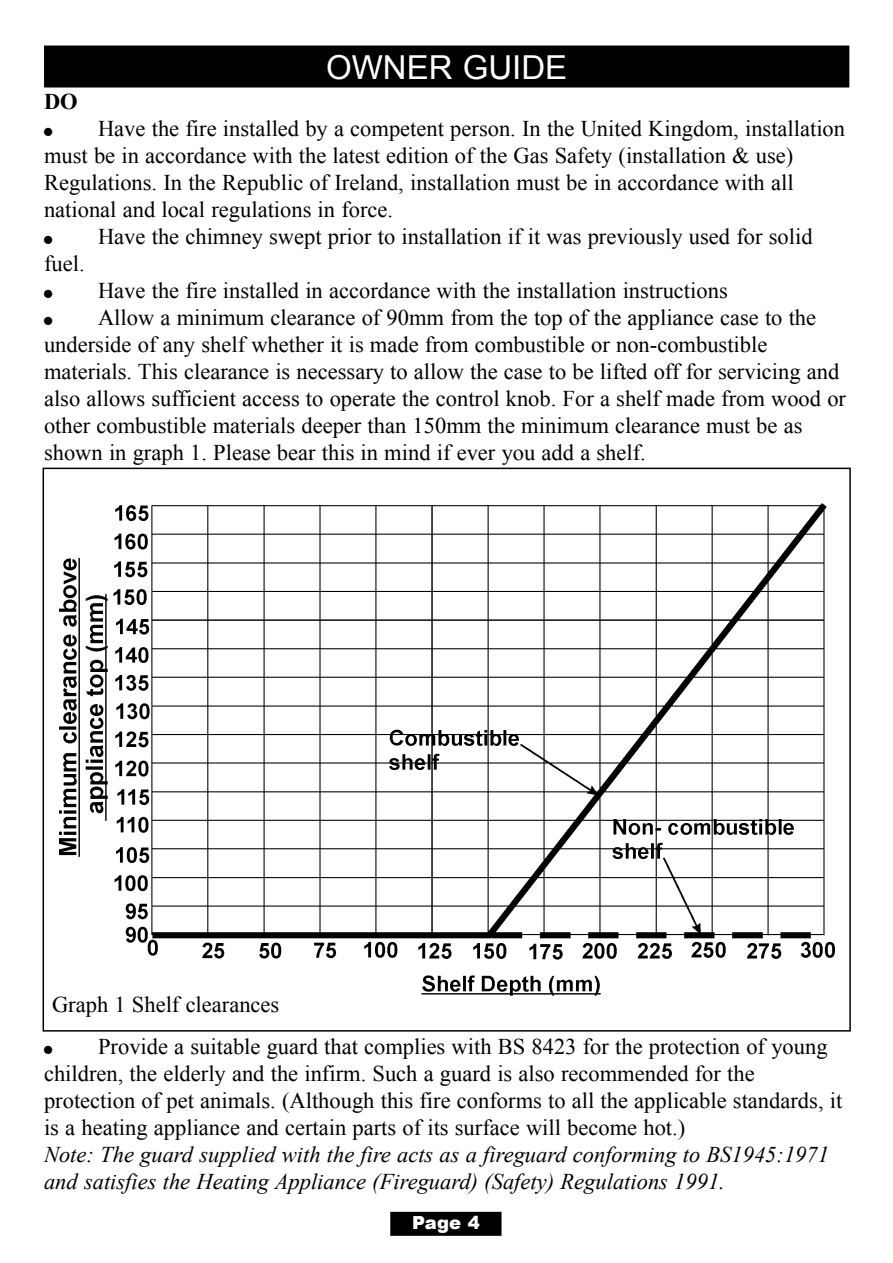
<style>
.page{position:relative;width:893px;height:1263px;background:#fff}
.page>*{position:absolute;margin:0;border:0;box-sizing:border-box;transform-origin:0 0}
.t1{font:33px "Arial";color:#fff}
.t2{font:22.5px/27px "Times New Roman";color:#000}
.t3{font:italic 22.5px/27px "Times New Roman";color:#000}
.t4{font:700 22.5px "Times New Roman";color:#000}
.t5{font:900 18px "Arial";color:#fff}
</style>
<div class="page">
<div style="left:390px;top:1212px;width:111px;height:24px;background:#000"></div>
<div style="left:43px;top:44px;width:807px;height:48px;background:linear-gradient(to right,#fff,#fff)"></div>
<div style="left:44px;top:46px;width:805px;height:42px;background:#000"></div>
<img style="left:60px;top:504px;width:774px;height:492px">
<div style="left:51px;top:994px;width:238px;height:30px;background:#fff"></div>
<h1 class="t1" style="left:326px;top:49px;width:243px">OWNER GUIDE</h1>
<p class="t4" style="left:44px;top:89px;width:35px">DO</p>
<p class="t2" style="left:44px;top:115px;width:802px;text-indent:54px">Have the fire installed by a competent person. In the United Kingdom, installation must be in accordance with the latest edition of the Gas Safety (installation &amp; use)<br>Regulations. In the Republic of Ireland, installation must be in accordance with all national and local regulations in force.</p>
<p class="t2" style="left:98px;top:223px;width:716px">Have the chimney swept prior to installation if it was previously used for solid</p>
<p class="t2" style="left:44px;top:250px;width:42px">fuel.</p>
<p class="t2" style="left:98px;top:277px;width:631px">Have the fire installed in accordance with the installation instructions</p>
<p class="t2" style="left:98px;top:304px;width:719px">Allow a minimum clearance of 90mm from the top of the appliance case to the</p>
<p class="t2" style="left:44px;top:331px;width:724px">underside of any shelf whether it is made from combustible or non-combustible</p>
<p class="t2" style="left:44px;top:358px;width:796px">materials. This clearance is necessary to allow the case to be lifted off for servicing and</p>
<p class="t2" style="left:44px;top:385px;width:803px">also allows sufficient access to operate the control knob. For a shelf made from wood or</p>
<p class="t2" style="left:44px;top:412px;width:759px">other combustible materials deeper than 150mm the minimum clearance must be as</p>
<p class="t2" style="left:44px;top:439px;width:603px">shown in graph 1. Please bear this in mind if ever you add a shelf.</p>
<p class="t2" style="left:52px;top:991px;width:229px">Graph 1 Shelf clearances</p>
<p class="t2" style="left:44px;top:1033px;width:799px;text-indent:54px">Provide a suitable guard that complies with BS 8423 for the protection of young children, the elderly and the infirm. Such a guard is also recommended for the protection of pet animals. (Although this fire conforms to all the applicable standards, it is a heating appliance and certain parts of its surface will become hot.)</p>
<p class="t3" style="left:44px;top:1141px;width:786px">Note: The guard supplied with the fire acts as a fireguard conforming to BS1945:1971 and satisfies the Heating Appliance (Fireguard) (Safety) Regulations 1991.</p>
<p class="t5" style="left:412px;top:1210px;width:69px">Page 4</p>
</div>
